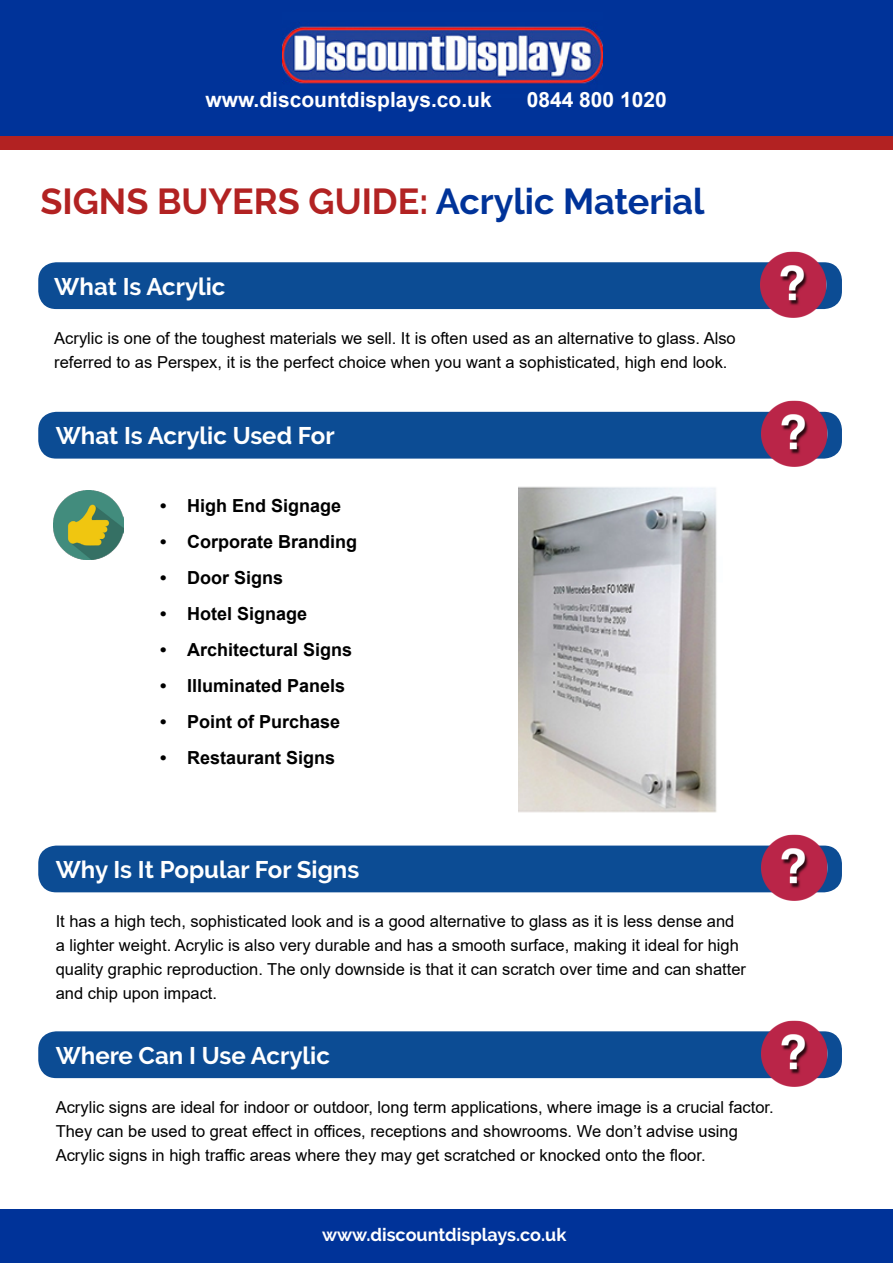
<style>
.page{position:relative;width:893px;height:1263px;background:#fff}
.page>*{position:absolute;margin:0;border:0;box-sizing:border-box;transform-origin:0 0}
.t1{font:700 36px "Raleway";color:#b22222}
.t2{font:700 24px "Raleway";color:#fff}
.t3{font:700 21px "Arial";color:#fff}
.t4{font:700 18px "Arial";color:#000}
.t5{font:700 18px "Raleway";color:#fff}
.t6{font:16.5px/24px "Arial";color:#000}
.s1{color:#039}
</style>
<div class="page">
<div style="left:38px;top:262px;width:804px;height:47px;background:#0c4c94;border-radius:18px"></div>
<div style="left:0;top:0;width:893px;height:136px;background:#039"></div>
<img style="left:282px;top:26px;width:320px;height:58px">
<div style="left:0;top:136px;width:893px;height:14px;background:#b22222"></div>
<div style="left:0;top:1210px;width:893px;height:53px;background:#039"></div>
<img style="left:759px;top:251px;width:68px;height:67px">
<div style="left:38px;top:412px;width:804px;height:47px;background:#0c4c94;border-radius:18px"></div>
<img style="left:761px;top:400px;width:67px;height:67px">
<img style="left:54px;top:490px;width:69px;height:70px">
<div style="left:38px;top:845px;width:804px;height:47px;background:#0c4c94;border-radius:18px"></div>
<img style="left:761px;top:834px;width:67px;height:67px">
<img style="left:518px;top:486px;width:199px;height:327px">
<div style="left:38px;top:1031px;width:804px;height:47px;background:#0c4c94;border-radius:18px"></div>
<img style="left:761px;top:1020px;width:67px;height:67px">
<p class="t3" style="left:205px;top:85px;width:288px">www.discountdisplays.co.uk</p>
<p class="t3" style="left:527px;top:85px;width:142px">0844 800 1020</p>
<h1 class="t1" style="left:40px;top:181px;width:666px">SIGNS BUYERS GUIDE: <span class="s1">Acrylic Material</span></h1>
<h2 class="t2" style="left:54px;top:272px;width:173px">What Is Acrylic</h2>
<p class="t6" style="left:54px;top:326px;width:683px">Acrylic is one of the toughest materials we sell. It is often used as an alternative to glass. Also referred to as Perspex, it is the perfect choice when you want a sophisticated, high end look.</p>
<h2 class="t2" style="left:56px;top:422px;width:280px">What Is Acrylic Used For</h2>
<p class="t4" style="left:160px;top:493px;width:183px">• High End Signage</p>
<p class="t4" style="left:160px;top:529px;width:199px">• Corporate Branding</p>
<p class="t4" style="left:160px;top:565px;width:125px">• Door Signs</p>
<p class="t4" style="left:160px;top:601px;width:149px">• Hotel Signage</p>
<p class="t4" style="left:160px;top:637px;width:194px">• Architectural Signs</p>
<p class="t4" style="left:160px;top:673px;width:187px">• Illuminated Panels</p>
<p class="t4" style="left:160px;top:709px;width:182px">• Point of Purchase</p>
<p class="t4" style="left:160px;top:745px;width:177px">• Restaurant Signs</p>
<h2 class="t2" style="left:56px;top:856px;width:305px">Why Is It Popular For Signs</h2>
<p class="t6" style="left:56px;top:909px;width:692px">It has a high tech, sophisticated look and is a good alternative to glass as it is less dense and a lighter weight. Acrylic is also very durable and has a smooth surface, making it ideal for high quality graphic reproduction. The only downside is that it can scratch over time and can shatter and chip upon impact.</p>
<h2 class="t2" style="left:56px;top:1041px;width:276px">Where Can I Use Acrylic</h2>
<p class="t6" style="left:56px;top:1095px;width:720px">Acrylic signs are ideal for indoor or outdoor, long term applications, where image is a crucial factor.<br>They can be used to great effect in offices, receptions and showrooms. We don’t advise using<br>Acrylic signs in high traffic areas where they may get scratched or knocked onto the floor.</p>
<p class="t5" style="left:322px;top:1224px;width:246px">www.discountdisplays.co.uk</p>
</div>
